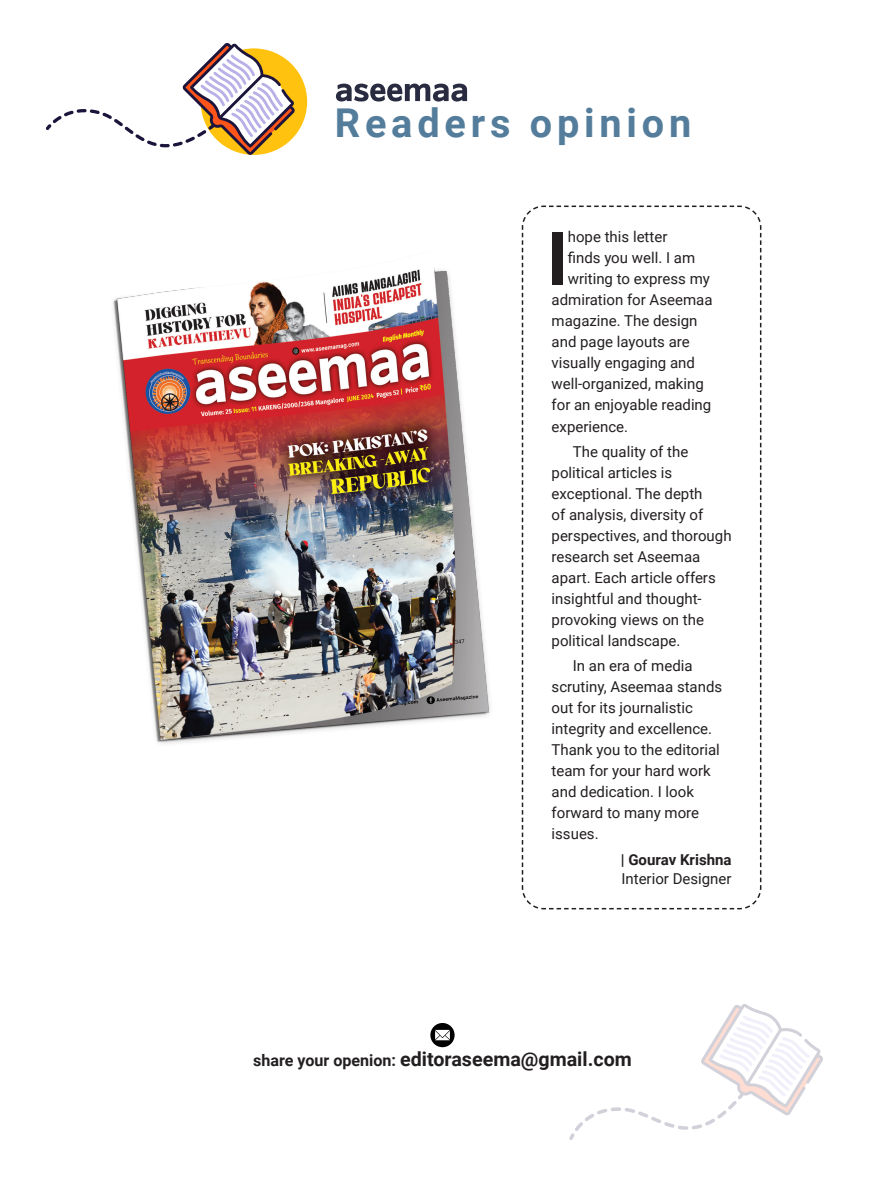
<style>
.page{position:relative;width:885px;height:1183px;background:#fff}
.page>*{position:absolute;margin:0;border:0;box-sizing:border-box;transform-origin:0 0}
.body{font:700 74.1px "Roboto";color:#231f20}
.body-2{font:700 39.75px "Roboto";letter-spacing:.12em;color:#547d9c}
.body-3{font:700 19.65px "Roboto";color:#231f20}
.body-4{font:15px/21px "Roboto";color:#231f20}
.body-5{font:700 15px "Roboto";color:#231f20}
.s1{font-size:16.05px}
</style>
<div class="page">
<svg style="left:521px;top:205px;width:241px;height:704px"></svg>
<div style="left:201px;top:48px;width:106px;height:107px;background:#ffc20e;border-radius:50%"></div>
<svg style="left:336px;top:83px;width:131px;height:18px"></svg>
<svg style="left:46px;top:43px;width:249px;height:112px"></svg>
<svg style="left:569px;top:1004px;width:254px;height:135px"></svg>
<img style="left:113px;top:224px;width:452px;height:561px">
<svg style="left:430px;top:1022px;width:24px;height:24px"></svg>
<svg style="left:435px;top:1029px;width:15px;height:10px"></svg>
<p class="body-2" style="left:335px;top:95px;width:358px">Readers opinion</p>
<p class="body" style="left:546px;top:206px;width:23px">I</p>
<p class="body-4" style="left:567px;top:226px;width:101px">hope this letter</p>
<p class="body-4" style="left:567px;top:247px;width:129px">finds you well. I am</p>
<p class="body-4" style="left:567px;top:268px;width:144px">writing to express my</p>
<p class="body-4" style="left:551px;top:289px;width:162px">admiration for Aseemaa</p>
<p class="body-4" style="left:551px;top:310px;width:147px">magazine. The design</p>
<p class="body-4" style="left:551px;top:331px;width:140px">and page layouts are</p>
<p class="body-4" style="left:551px;top:352px;width:145px">visually engaging and</p>
<p class="body-4" style="left:551px;top:373px;width:154px">well-organized, making</p>
<p class="body-4" style="left:551px;top:394px;width:161px">for an enjoyable reading</p>
<p class="body-4" style="left:551px;top:415px;width:78px">experience.</p>
<p class="body-4" style="left:551px;top:440px;width:181px;text-indent:21px">The quality of the political articles is exceptional. The depth<br>of analysis, diversity of perspectives, and thorough research set Aseemaa apart. Each article offers insightful and thought&shy;provoking views on the political landscape.</p>
<p class="body-4" style="left:551px;top:654px;width:172px;text-indent:21px">In an era of media scrutiny, Aseemaa stands out for its journalistic integrity and excellence.<br>Thank you to the editorial team for your hard work and dedication. I look forward to many more issues.</p>
<p class="body-5" style="left:620px;top:848px;width:112px">| Gourav Krishna</p>
<p class="body-4" style="left:621px;top:867px;width:112px">Interior Designer</p>
<p class="body-3" style="left:253px;top:1045px;width:380px"><span class="s1">share your openion:</span> editoraseema@gmail.com</p>
</div>
